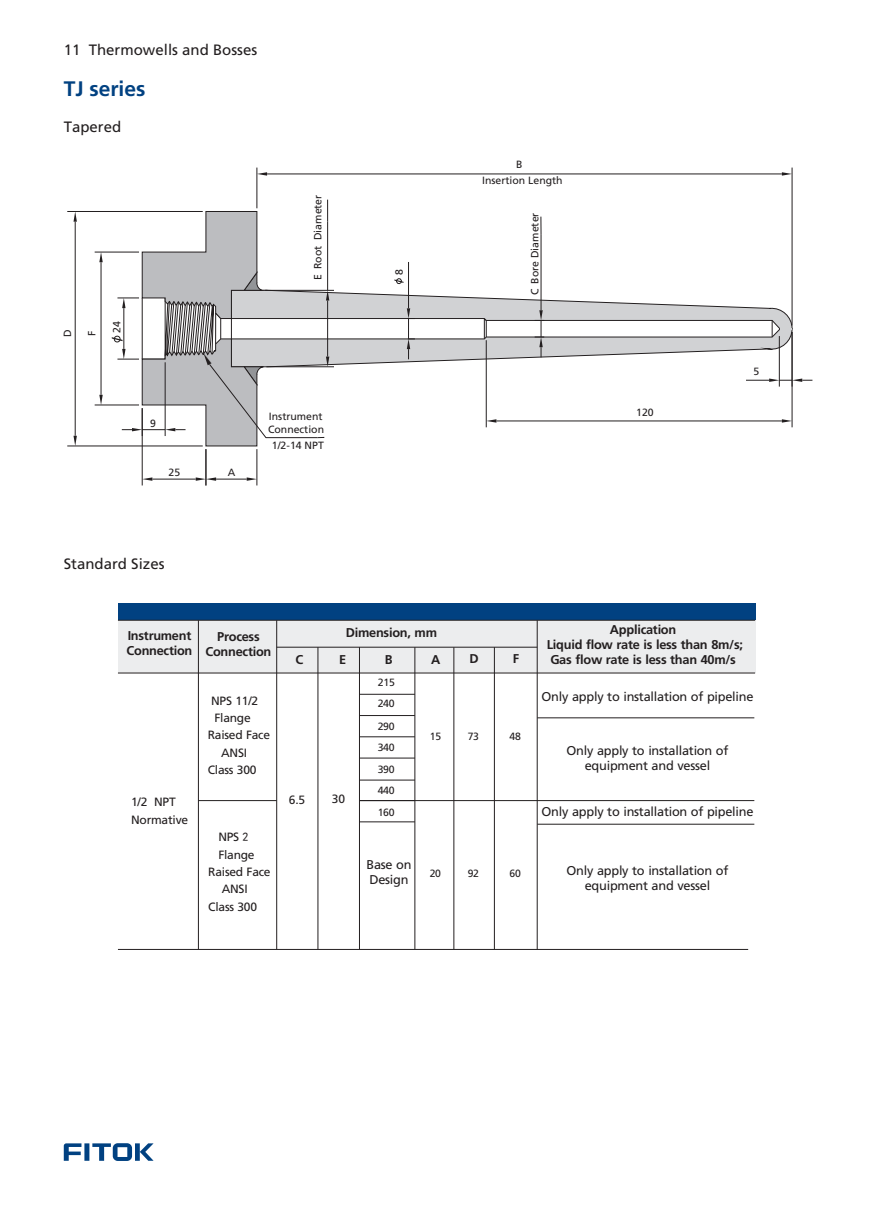
<style>
.page{position:relative;width:893px;height:1212px;background:#fff}
.page>*{position:absolute;margin:0;border:0;box-sizing:border-box;transform-origin:0 0}
.t1{font:300 21px "Frutiger CE";color:#014181}
.t2{font:15px "Frutiger CE";color:#231f20}
.t3{font:12.75px/14.7px "Frutiger CE";letter-spacing:-.02em;color:#231f20;text-align:center}
.t4{font:300 12.75px/15.1px "Frutiger CE";letter-spacing:-.02em;color:#231f20;text-align:center}
.t5{font:12px/17.2px "Frutiger CE";letter-spacing:-.02em;color:#231f20}
.t6{font:10.5px/21.3px "Frutiger CE";color:#231f20}
.s1{font-family:"Sim Hei"}
</style>
<div class="page">
<div style="left:118px;top:603px;width:637px;height:17px;background:#014181"></div>
<div style="left:118px;top:620px;width:637px;height:53px;background:#ecedee"></div>
<hr style="left:118px;top:673px;width:637px;height:1px;background:#231f20">
<hr style="left:359px;top:694px;width:56px;height:1px;background:#231f20">
<hr style="left:359px;top:715px;width:56px;height:1px;background:#231f20">
<hr style="left:360px;top:736px;width:55px;height:1px;background:#231f20">
<hr style="left:359px;top:758px;width:56px;height:1px;background:#231f20">
<hr style="left:359px;top:800px;width:395px;height:1px;background:#231f20">
<hr style="left:198px;top:800px;width:79px;height:1px;background:#231f20">
<hr style="left:359px;top:821px;width:56px;height:1px;background:#231f20">
<hr style="left:118px;top:949px;width:630px;height:1px;background:#231f20">
<hr style="left:118px;top:620px;width:637px;height:1px;background:#231f20">
<hr style="left:198px;top:620px;width:1px;height:329px;background:#231f20">
<hr style="left:276px;top:620px;width:1px;height:329px;background:#231f20">
<hr style="left:318px;top:647px;width:1px;height:302px;background:#231f20">
<hr style="left:415px;top:647px;width:1px;height:302px;background:#231f20">
<hr style="left:359px;top:647px;width:1px;height:302px;background:#231f20">
<hr style="left:277px;top:647px;width:260px;height:1px;background:#231f20">
<hr style="left:359px;top:780px;width:56px;height:1px;background:#231f20">
<hr style="left:454px;top:647px;width:1px;height:302px;background:#231f20">
<hr style="left:494px;top:647px;width:1px;height:302px;background:#231f20">
<hr style="left:537px;top:620px;width:1px;height:329px;background:#231f20">
<hr style="left:537px;top:717px;width:217px;height:1px;background:#231f20">
<hr style="left:537px;top:824px;width:217px;height:1px;background:#231f20">
<svg style="left:258px;top:172px;width:9px;height:4px"></svg>
<svg style="left:782px;top:172px;width:10px;height:4px"></svg>
<svg style="left:143px;top:477px;width:9px;height:4px"></svg>
<svg style="left:99px;top:395px;width:4px;height:10px"></svg>
<svg style="left:99px;top:253px;width:4px;height:9px"></svg>
<svg style="left:73px;top:436px;width:4px;height:10px"></svg>
<svg style="left:73px;top:212px;width:4px;height:10px"></svg>
<svg style="left:247px;top:477px;width:10px;height:4px"></svg>
<svg style="left:196px;top:477px;width:20px;height:4px"></svg>
<hr style="left:216px;top:479px;width:31px;height:1px;background:#231f20">
<hr style="left:257px;top:449px;width:1px;height:36px;background:#231f20">
<hr style="left:75px;top:222px;width:1px;height:214px;background:#231f20">
<hr style="left:67px;top:211px;width:136px;height:1px;background:#231f20">
<hr style="left:67px;top:446px;width:136px;height:1px;background:#231f20">
<hr style="left:101px;top:262px;width:1px;height:133px;background:#231f20">
<hr style="left:95px;top:252px;width:44px;height:1px;background:#231f20">
<hr style="left:95px;top:405px;width:44px;height:1px;background:#231f20">
<hr style="left:152px;top:479px;width:44px;height:1px;background:#231f20">
<hr style="left:206px;top:449px;width:1px;height:36px;background:#231f20">
<hr style="left:142px;top:408px;width:1px;height:77px;background:#231f20">
<hr style="left:267px;top:174px;width:515px;height:1px;background:#231f20">
<hr style="left:792px;top:168px;width:1px;height:157px;background:#231f20">
<hr style="left:257px;top:168px;width:1px;height:40px;background:#231f20">
<svg style="left:111px;top:199px;width:701px;height:247px"></svg>
<svg style="left:64px;top:1143px;width:90px;height:18px"></svg>
<p class="t2" style="left:64px;top:44px;width:195px">11 Thermowells and Bosses</p>
<h1 class="t1" style="left:64px;top:81px;width:83px">TJ series</h1>
<p class="t2" style="left:64px;top:121px;width:59px">Tapered</p>
<p class="t6" style="left:58px;top:337px;width:9px;rotate:-90deg">D</p>
<p class="t6" style="left:82px;top:336px;width:7px;rotate:-90deg">F</p>
<p class="t6" style="left:107px;top:333px;width:13px;rotate:-90deg">24</p>
<p class="t6" style="left:150px;top:414px;width:7px">9</p>
<p class="t6" style="left:169px;top:462px;width:13px">25</p>
<p class="t2" style="left:64px;top:557px;width:102px">Standard Sizes</p>
<p class="t6" style="left:308px;top:280px;width:87px;rotate:-90deg">E Root Diameter</p>
<p class="t6" style="left:228px;top:462px;width:9px">A</p>
<p class="t6" style="left:268px;top:411px;width:57px;line-height:12.8px">Instrument<br>Connection</p>
<p class="t6" style="left:272px;top:435px;width:53px">1/2-14 NPT</p>
<p class="t6" style="left:389px;top:275px;width:7px;rotate:-90deg">8</p>
<p class="t6" style="left:516px;top:155px;width:8px">B</p>
<p class="t6" style="left:482px;top:171px;width:82px">Insertion Length</p>
<p class="t6" style="left:525px;top:295px;width:84px;rotate:-90deg">C Bore Diameter</p>
<p class="t6" style="left:636px;top:403px;width:19px">120</p>
<p class="t6" style="left:753px;top:361px;width:7px">5</p>
<p class="t4" style="left:127px;top:629px;width:67px;text-align:left">Instrument<br>Connection</p>
<p class="t4" style="left:206px;top:630px;width:67px">Process<br>Connection</p>
<p class="t4" style="left:346px;top:626px;width:93px">Dimension, mm</p>
<p class="t4" style="left:295px;top:653px;width:9px">C</p>
<p class="t4" style="left:339px;top:653px;width:9px">E</p>
<p class="t4" style="left:385px;top:653px;width:9px">B</p>
<p class="t4" style="left:431px;top:653px;width:11px">A</p>
<p class="t4" style="left:469px;top:652px;width:11px">D</p>
<p class="t4" style="left:513px;top:652px;width:8px">F</p>
<p class="t5" style="left:131px;top:794px;width:58px">1/2 NPT<br>Normative</p>
<p class="t5" style="left:211px;top:693px;width:48px">NPS 11/2</p>
<p class="t5" style="left:214px;top:710px;width:38px">Flange</p>
<p class="t5" style="left:208px;top:727px;width:64px">Raised Face</p>
<p class="t5" style="left:221px;top:745px;width:28px">ANSI</p>
<p class="t5" style="left:208px;top:762px;width:50px">Class 300</p>
<p class="t5" style="left:218px;top:829px;width:32px">NPS <span class="s1">2</span></p>
<p class="t5" style="left:218px;top:847px;width:38px">Flange</p>
<p class="t5" style="left:208px;top:864px;width:64px">Raised Face</p>
<p class="t5" style="left:222px;top:881px;width:28px">ANSI</p>
<p class="t5" style="left:208px;top:899px;width:50px">Class 300</p>
<p class="t5" style="left:289px;top:792px;width:18px">6.5</p>
<p class="t5" style="left:332px;top:791px;width:15px">30</p>
<p class="t6" style="left:378px;top:673px;width:19px">215<br>240</p>
<p class="t6" style="left:378px;top:716px;width:19px;text-align:justify">290<br>340<br>390<br>440</p>
<p class="t6" style="left:378px;top:802px;width:19px">160</p>
<p class="t3" style="left:366px;top:858px;width:47px;text-align:left">Base on<br>Design</p>
<p class="t6" style="left:430px;top:727px;width:13px">15</p>
<p class="t6" style="left:468px;top:727px;width:13px">73</p>
<p class="t6" style="left:510px;top:727px;width:13px">48</p>
<p class="t6" style="left:430px;top:864px;width:13px">20</p>
<p class="t6" style="left:468px;top:864px;width:13px">92</p>
<p class="t6" style="left:510px;top:864px;width:13px">60</p>
<p class="t4" style="left:547px;top:623px;width:198px">Application<br>Liquid flow rate is less than 8m/s;<br>Gas flow rate is less than 40m/s</p>
<p class="t3" style="left:542px;top:690px;width:213px">Only apply to installation of pipeline</p>
<p class="t3" style="left:566px;top:744px;width:163px">Only apply to installation of equipment and vessel</p>
<p class="t3" style="left:542px;top:805px;width:213px">Only apply to installation of pipeline</p>
<p class="t3" style="left:566px;top:864px;width:163px">Only apply to installation of equipment and vessel</p>
</div>
